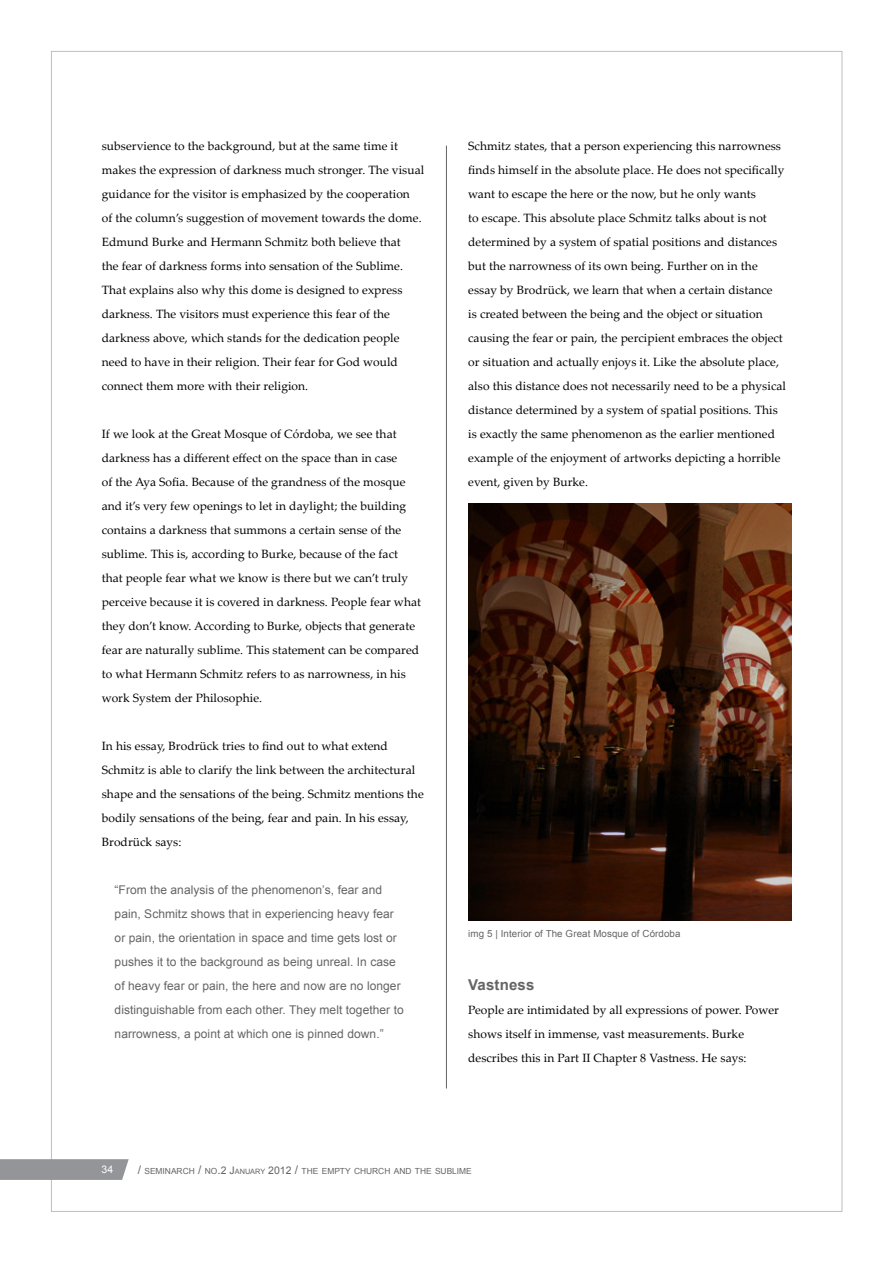
<style>
.page{position:relative;width:893px;height:1263px;background:#fff}
.page>*{position:absolute;margin:0;border:0;box-sizing:border-box;transform-origin:0 0}
.t1{font:700 15px "Arial";letter-spacing:.01em;color:#636466}
.t2{font:12px/24px "Palatino Linotype";letter-spacing:.005em;color:#000}
.t3{font:12px/24px "Arial";letter-spacing:.005em;color:#636466}
.t4{font:10.5px "Arial";color:#fff}
.t5{font:9.75px "Arial";letter-spacing:.01em;color:#636466}
.t6{font:8.4px "Arial";color:#636466}
.s1{font-size:12px}
.s2{font-size:10.5px}
.s3{font-size:7.35px}
</style>
<div class="page">
<hr style="left:446px;top:146px;width:1px;height:943px;background:#636466">
<img style="left:468px;top:503px;width:323px;height:417px">
<svg style="left:0;top:1159px;width:129px;height:21px"></svg>
<p class="t2" style="left:102px;top:135px;width:324px">subservience to the background, but at the same time it makes the expression of darkness much stronger. The visual guidance for the visitor is emphasized by the cooperation<br>of the column’s suggestion of movement towards the dome.<br>Edmund Burke and Hermann Schmitz both believe that<br>the fear of darkness forms into sensation of the Sublime.<br>That explains also why this dome is designed to express darkness. The visitors must experience this fear of the darkness above, which stands for the dedication people need to have in their religion. Their fear for God would connect them more with their religion.</p>
<p class="t2" style="left:102px;top:423px;width:321px">If we look at the Great Mosque of Córdoba, we see that darkness has a different effect on the space than in case<br>of the Aya Sofia. Because of the grandness of the mosque and it’s very few openings to let in daylight; the building contains a darkness that summons a certain sense of the sublime. This is, according to Burke, because of the fact that people fear what we know is there but we can’t truly perceive because it is covered in darkness. People fear what they don’t know. According to Burke, objects that generate fear are naturally sublime. This statement can be compared to what Hermann Schmitz refers to as narrowness, in his work System der Philosophie.</p>
<p class="t2" style="left:102px;top:735px;width:323px">In his essay, Brodrück tries to find out to what extend Schmitz is able to clarify the link between the architectural shape and the sensations of the being. Schmitz mentions the bodily sensations of the being, fear and pain. In his essay, Brodrück says:</p>
<p class="t3" style="left:115px;top:879px;width:291px">“From the analysis of the phenomenon’s, fear and pain, Schmitz shows that in experiencing heavy fear or pain, the orientation in space and time gets lost or pushes it to the background as being unreal. In case of heavy fear or pain, the here and now are no longer distinguishable from each other. They melt together to narrowness, a point at which one is pinned down.”</p>
<p class="t2" style="left:468px;top:135px;width:319px">Schmitz states, that a person experiencing this narrowness finds himself in the absolute place. He does not specifically want to escape the here or the now, but he only wants<br>to escape. This absolute place Schmitz talks about is not determined by a system of spatial positions and distances but the narrowness of its own being. Further on in the essay by Brodrück, we learn that when a certain distance<br>is created between the being and the object or situation causing the fear or pain, the percipient embraces the object or situation and actually enjoys it. Like the absolute place, also this distance does not necessarily need to be a physical distance determined by a system of spatial positions. This is exactly the same phenomenon as the earlier mentioned example of the enjoyment of artworks depicting a horrible event, given by Burke.</p>
<p class="t5" style="left:468px;top:929px;width:214px">img 5 | Interior of The Great Mosque of Córdoba</p>
<p class="t1" style="left:468px;top:979px;width:68px">Vastness</p>
<p class="t2" style="left:468px;top:999px;width:312px">People are intimidated by all expressions of power. Power shows itself in immense, vast measurements. Burke describes this in Part II Chapter 8 Vastness. He says:</p>
<p class="t4" style="left:102px;top:1166px;width:13px">34</p>
<p class="t6" style="left:138px;top:1168px;width:336px"><span class="s1">/</span> SEMINARCH <span class="s1">/</span> NO<span class="s1">.</span><span class="s2">2 J</span><span class="s3">ANUARY</span> <span class="s2">2012</span> <span class="s1">/</span> THE EMPTY CHURCH AND THE SUBLIME</p>
</div>
